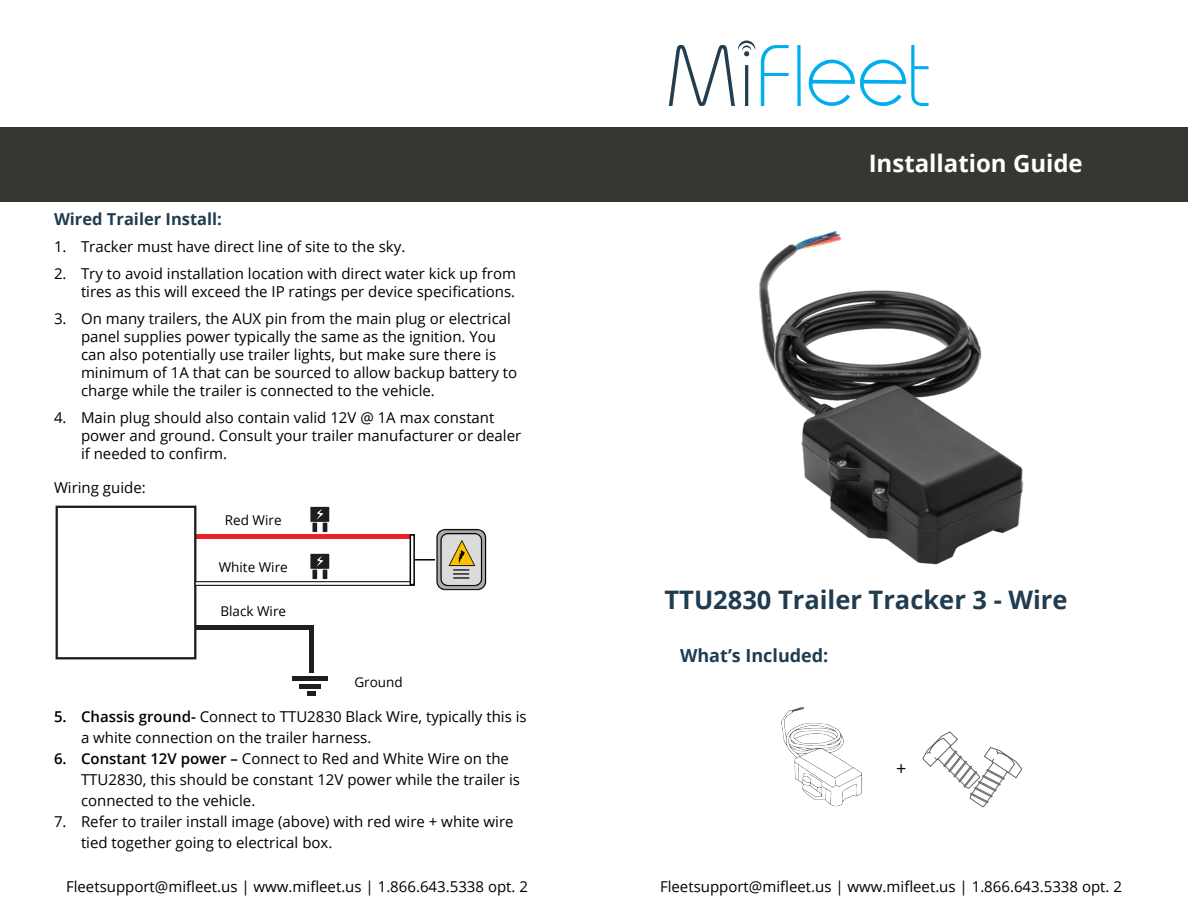
<style>
.page{position:relative;width:1188px;height:918px;background:#fff}
.page>*{position:absolute;margin:0;border:0;box-sizing:border-box;transform-origin:0 0}
.t1{font:700 25.5px "Open Sans";color:#203c50}
.t2{font:700 24px "Open Sans";color:#fff}
.t3{font:700 18px "Open Sans";color:#203c50}
.t4{font:18px "Open Sans";color:#000}
.t5{font:700 16.5px "Open Sans";color:#203c50}
.t6{font:15px/18px "Open Sans";color:#000}
.t7{font:13.5px "Open Sans";color:#000}
.s1{font-weight:600}
</style>
<div class="page">
<div style="left:0;top:127px;width:1188px;height:74px;background:#363732"></div>
<img style="left:759px;top:231px;width:265px;height:334px">
<img style="left:781px;top:706px;width:81px;height:101px">
<svg style="left:922px;top:731px;width:101px;height:77px"></svg>
<svg style="left:669px;top:40px;width:86px;height:66px"></svg>
<svg style="left:761px;top:45px;width:28px;height:61px"></svg>
<svg style="left:797px;top:45px;width:4px;height:61px"></svg>
<svg style="left:809px;top:45px;width:120px;height:61px"></svg>
<div style="left:307px;top:691px;width:9px;height:5px;background:#201d1e"></div>
<hr style="left:414px;top:559px;width:36px;height:2px;background:#000">
<svg style="left:56px;top:506px;width:359px;height:153px"></svg>
<div style="left:195px;top:625px;width:119px;height:5px;background:#201d1e"></div>
<div style="left:309px;top:626px;width:5px;height:46px;background:#201d1e"></div>
<div style="left:292px;top:676px;width:36px;height:5px;background:#201d1e"></div>
<hr style="left:299px;top:684px;width:22px;height:4px;background:#201d1e">
<div style="left:410px;top:534px;width:5px;height:51px;border:2px solid #000"></div>
<img style="left:435px;top:528px;width:52px;height:63px">
<p class="t5" style="left:54px;top:207px;width:169px">Wired Trailer Install:</p>
<p class="t6" style="left:54px;top:237px;width:353px">1. Tracker must have direct line of site to the sky.</p>
<p class="t6" style="left:54px;top:264px;width:464px;text-align:right">2. Try to avoid installation location with direct water kick up from tires as this will exceed the IP ratings per device specifications.</p>
<p class="t6" style="left:81px;top:309px;width:438px;text-indent:-27px">3. On many trailers, the AUX pin from the main plug or electrical panel supplies power typically the same as the ignition. You can also potentially use trailer lights, but make sure there is minimum of 1A that can be sourced to allow backup battery to charge while the trailer is connected to the vehicle.</p>
<p class="t6" style="left:81px;top:408px;width:442px;text-indent:-27px">4. Main plug should also contain valid 12V @ 1A max constant power and ground. Consult your trailer manufacturer or dealer if needed to confirm.</p>
<p class="t6" style="left:54px;top:478px;width:93px">Wiring guide:</p>
<p class="t7" style="left:225px;top:511px;width:58px">Red Wire</p>
<p class="t7" style="left:219px;top:558px;width:71px">White Wire</p>
<p class="t7" style="left:220px;top:602px;width:67px">Black Wire</p>
<p class="t7" style="left:354px;top:673px;width:50px">Ground</p>
<p class="t6" style="left:81px;top:706px;width:447px;line-height:21px;text-indent:-27px"><span class="s1">5. Chassis ground-</span> Connect to TTU2830 Black Wire, typically this is a white connection on the trailer harness.</p>
<p class="t6" style="left:81px;top:748px;width:441px;line-height:21px;text-indent:-27px"><span class="s1">6. Constant 12V power –</span> Connect to Red and White Wire on the<br>TTU2830, this should be constant 12V power while the trailer is connected to the vehicle.</p>
<p class="t6" style="left:81px;top:811px;width:434px;line-height:21px;text-indent:-27px">7. Refer to trailer install image (above) with red wire + white wire tied together going to electrical box.</p>
<p class="t6" style="left:66px;top:877px;width:463px">Fleetsupport@mifleet.us | www.mifleet.us | 1.866.643.5338 opt. 2</p>
<p class="t2" style="left:869px;top:146px;width:216px">Installation Guide</p>
<p class="t1" style="left:664px;top:582px;width:405px">TTU2830 Trailer Tracker 3 - Wire</p>
<p class="t3" style="left:680px;top:642px;width:150px">What’s Included:</p>
<p class="t4" style="left:896px;top:756px;width:12px">+</p>
<p class="t6" style="left:660px;top:877px;width:463px">Fleetsupport@mifleet.us | www.mifleet.us | 1.866.643.5338 opt. 2</p>
</div>
